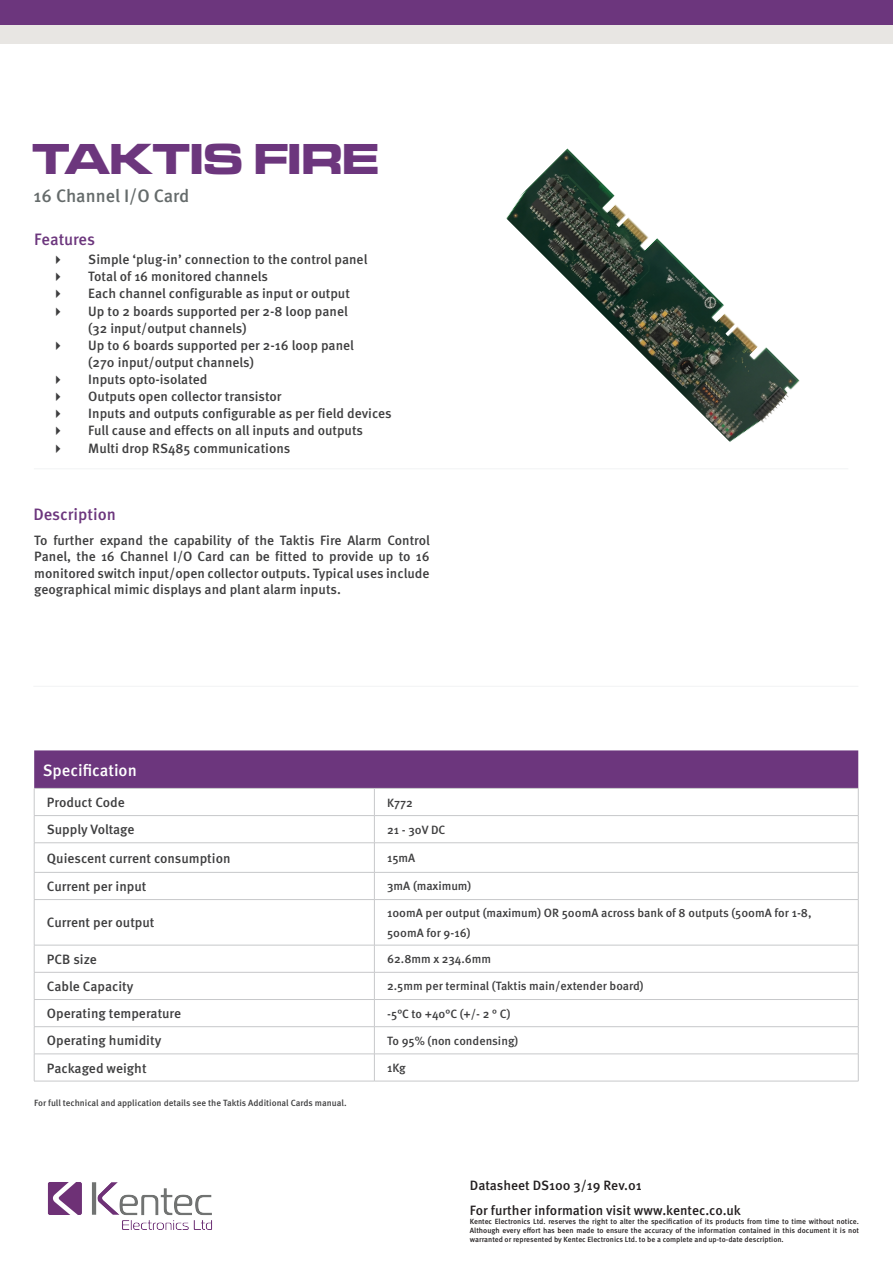
<style>
.page{position:relative;width:893px;height:1263px;background:#fff}
.page>*{position:absolute;margin:0;border:0;box-sizing:border-box;transform-origin:0 0}
.t1{font:700 45px "Microgramma Ext D";color:#6c367d}
.Product_description{font:500 18px "Meta Pro";color:#656b6b}
.t2{font:500 16.5px "Meta Pro";color:#6c367d}
.t3{font:500 16.5px "Meta Pro";color:#fff}
.Table_-_Headers{font:500 13.5px/16.2px "Meta Pro";color:#3e3e3f;text-align:justify}
.t4{font:500 13.5px "Meta Pro";color:#231f20}
.Bullet_points{font:500 13.5px "Meta Pro";color:#3e3e3f}
.Table_body_text{font:500 12px/19.5px "Meta Pro";color:#3e3e3f}
.t5{font:500 9px "Meta Pro";color:#3e3e3f}
.t6{font:500 7.5px/9px "Meta Pro";color:#231f20;text-align:justify}
</style>
<div class="page">
<div style="left:0;top:25px;width:893px;height:18px;background:#e8e6e3"></div>
<div style="left:0;top:0;width:893px;height:25px;background:#6c367d"></div>
<hr style="left:34px;top:468px;width:814px;height:1px;background:#f2f3f4">
<hr style="left:33px;top:686px;width:825px;height:1px;background:#f2f3f4">
<img style="left:506px;top:149px;width:294px;height:293px">
<img style="left:47px;top:1182px;width:165px;height:48px">
<svg style="left:35px;top:900px;width:823px;height:181px"></svg>
<svg style="left:34px;top:750px;width:825px;height:149px"></svg>
<hr style="left:34px;top:899px;width:340px;height:1px;background:#c7c8ca">
<hr style="left:34px;top:900px;width:1px;height:45px;background:#c7c8ca">
<hr style="left:374px;top:899px;width:484px;height:1px;background:#c7c8ca">
<hr style="left:374px;top:900px;width:1px;height:45px;background:#c7c8ca">
<hr style="left:858px;top:900px;width:1px;height:45px;background:#c7c8ca">
<hr style="left:34px;top:945px;width:340px;height:1px;background:#c7c8ca">
<hr style="left:374px;top:945px;width:484px;height:1px;background:#c7c8ca">
<hr style="left:34px;top:972px;width:340px;height:1px;background:#c7c8ca">
<hr style="left:374px;top:972px;width:484px;height:1px;background:#c7c8ca">
<hr style="left:34px;top:999px;width:340px;height:1px;background:#c7c8ca">
<hr style="left:374px;top:999px;width:484px;height:1px;background:#c7c8ca">
<hr style="left:34px;top:1026px;width:340px;height:1px;background:#c7c8ca">
<hr style="left:374px;top:1026px;width:484px;height:1px;background:#c7c8ca">
<hr style="left:34px;top:1053px;width:340px;height:1px;background:#c7c8ca">
<svg style="left:34px;top:946px;width:1px;height:135px"></svg>
<hr style="left:374px;top:1053px;width:484px;height:1px;background:#c7c8ca">
<svg style="left:374px;top:946px;width:1px;height:135px"></svg>
<svg style="left:858px;top:945px;width:1px;height:136px"></svg>
<hr style="left:34px;top:1081px;width:340px;height:1px;background:#c7c8ca">
<hr style="left:374px;top:1081px;width:484px;height:1px;background:#c7c8ca">
<p class="t1" style="left:33px;top:128px;width:347px">TAKTIS FIRE</p>
<p class="Product_description" style="left:34px;top:181px;width:157px">16 Channel I/O Card</p>
<p class="t2" style="left:34px;top:226px;width:62px">Features</p>
<p class="Table_-_Headers" style="left:88px;top:250px;width:281px">Simple ‘plug-in’ connection to the control panel</p>
<p class="Table_-_Headers" style="left:88px;top:268px;width:181px">Total of 16 monitored channels</p>
<p class="Table_-_Headers" style="left:88px;top:285px;width:263px">Each channel configurable as input or output</p>
<p class="Table_-_Headers" style="left:88px;top:302px;width:261px">Up to 2 boards supported per 2-8 loop panel</p>
<p class="Bullet_points" style="left:88px;top:318px;width:160px">(32 input/output channels)</p>
<p class="Table_-_Headers" style="left:88px;top:336px;width:267px">Up to 6 boards supported per 2-16 loop panel</p>
<p class="Bullet_points" style="left:88px;top:352px;width:167px">(270 input/output channels)</p>
<p class="Table_-_Headers" style="left:88px;top:370px;width:121px">Inputs opto-isolated</p>
<p class="Table_-_Headers" style="left:88px;top:388px;width:195px">Outputs open collector transistor</p>
<p class="Table_-_Headers" style="left:88px;top:405px;width:305px">Inputs and outputs configurable as per field devices</p>
<p class="Table_-_Headers" style="left:88px;top:422px;width:276px">Full cause and effects on all inputs and outputs</p>
<p class="Table_-_Headers" style="left:88px;top:439px;width:204px">Multi drop RS485 communications</p>
<p class="t2" style="left:33px;top:501px;width:84px">Description</p>
<p class="Table_-_Headers" style="left:34px;top:531px;width:397px">To further expand the capability of the Taktis Fire Alarm Control Panel, the 16 Channel I/O Card can be fitted to provide up to 16 monitored switch input/open collector outputs. Typical uses include geographical mimic displays and plant alarm inputs.</p>
<p class="t3" style="left:43px;top:757px;width:96px">Specification</p>
<p class="Table_-_Headers" style="left:47px;top:793px;width:79px">Product Code</p>
<p class="Table_body_text" style="left:387px;top:792px;width:27px">K772</p>
<p class="Table_-_Headers" style="left:47px;top:821px;width:89px">Supply Voltage</p>
<p class="Table_body_text" style="left:387px;top:819px;width:60px">21 - 30V DC</p>
<p class="Table_-_Headers" style="left:47px;top:849px;width:185px">Quiescent current consumption</p>
<p class="Table_body_text" style="left:387px;top:847px;width:30px">15mA</p>
<p class="Table_-_Headers" style="left:47px;top:877px;width:101px">Current per input</p>
<p class="Table_body_text" style="left:387px;top:876px;width:86px">3mA (maximum)</p>
<p class="Table_-_Headers" style="left:47px;top:914px;width:109px">Current per output</p>
<p class="Table_body_text" style="left:387px;top:902px;width:426px">100mA per output (maximum) OR 500mA across bank of 8 outputs (500mA for 1-8,<br>500mA for 9-16)</p>
<p class="Table_-_Headers" style="left:47px;top:950px;width:52px">PCB size</p>
<p class="Table_body_text" style="left:387px;top:948px;width:106px">62.8mm x 234.6mm</p>
<p class="Table_-_Headers" style="left:47px;top:977px;width:88px">Cable Capacity</p>
<p class="Table_body_text" style="left:387px;top:976px;width:258px">2.5mm per terminal (Taktis main/extender board)</p>
<p class="Table_-_Headers" style="left:47px;top:1004px;width:136px">Operating temperature</p>
<p class="Table_body_text" style="left:387px;top:1003px;width:125px">-5°C to +40°C (+/- 2 ° C)</p>
<p class="Table_-_Headers" style="left:47px;top:1032px;width:116px">Operating humidity</p>
<p class="Table_body_text" style="left:387px;top:1030px;width:133px">To 95% (non condensing)</p>
<p class="Table_-_Headers" style="left:47px;top:1059px;width:101px">Packaged weight</p>
<p class="Table_body_text" style="left:387px;top:1057px;width:20px">1Kg</p>
<p class="t5" style="left:34px;top:1096px;width:314px">For full technical and application details see the Taktis Additional Cards manual.</p>
<p class="t4" style="left:470px;top:1175px;width:173px">Datasheet DS100 3/19 Rev.01</p>
<p class="t4" style="left:470px;top:1200px;width:273px">For further information visit www.kentec.co.uk</p>
<p class="t6" style="left:470px;top:1216px;width:391px">Kentec Electronics Ltd. reserves the right to alter the specification of its products from time to time without notice.<br>Although every effort has been made to ensure the accuracy of the information contained in this document it is not warranted or represented by Kentec Electronics Ltd. to be a complete and up-to-date description.</p>
</div>
